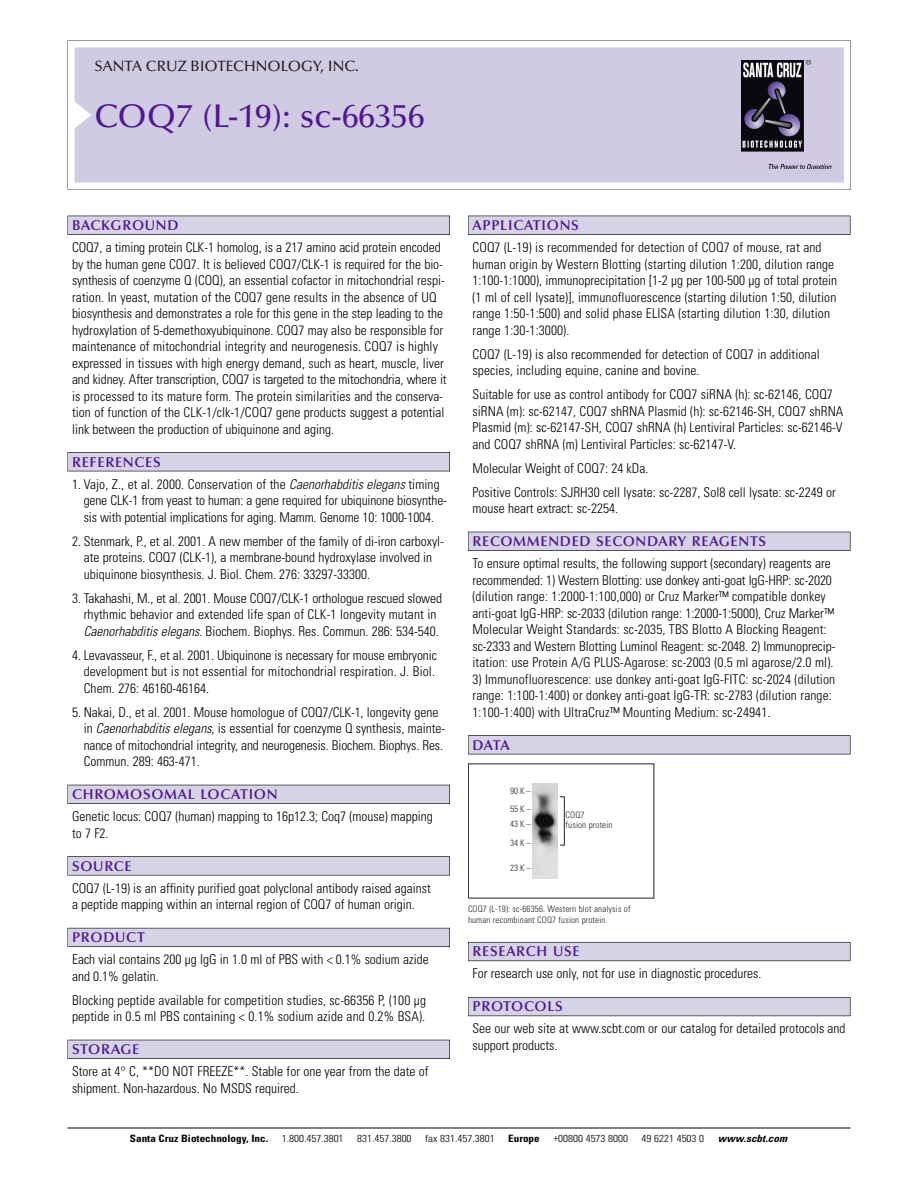
<style>
.page{position:relative;width:918px;height:1188px;background:#fff}
.page>*{position:absolute;margin:0;border:0;box-sizing:border-box;transform-origin:0 0}
.t1{font:500 33px "Optima";color:#511695}
.t2{font:500 15px "Optima";color:#231f20}
.t3{font:600 14.25px "Optima";letter-spacing:.05em;color:#511695}
.t4{font:300 condensed 13.5px/16.5px "Univers";color:#000}
.t5{font:300 condensed 10.2px "Univers";color:#000;scale:1.1 1}
.t6{font:700 condensed 10.2px "Univers";color:#000;scale:1.1 1}
.t7{font:italic 700 condensed 10.2px "Univers";letter-spacing:.005em;color:#000;scale:1.1 1}
.t8{font:9px/10.5px "Univers Condensed Light+AJVKFF";letter-spacing:.015em;color:#272627}
.s1{font-style:italic}
</style>
<div class="page">
<svg style="left:68px;top:40px;width:783px;height:149px"></svg>
<div style="left:74px;top:47px;width:770px;height:135px;background:#d1cae3"></div>
<img style="left:741px;top:60px;width:90px;height:108px">
<div style="left:68px;top:216px;width:382px;height:19px;background:#525155"></div>
<div style="left:68px;top:216px;width:381px;height:18px;background:#d7d3e7"></div>
<div style="left:68px;top:452px;width:382px;height:19px;background:#525155"></div>
<div style="left:68px;top:453px;width:381px;height:18px;background:#d7d3e7"></div>
<div style="left:68px;top:785px;width:382px;height:19px;background:#525158"></div>
<div style="left:68px;top:785px;width:381px;height:18px;background:#d7d3e7"></div>
<div style="left:68px;top:856px;width:382px;height:19px;background:#575759"></div>
<div style="left:68px;top:857px;width:381px;height:18px;background:#d7d3e7"></div>
<div style="left:68px;top:928px;width:382px;height:19px;background:#5b5a62"></div>
<div style="left:68px;top:928px;width:381px;height:18px;background:#d7d3e7"></div>
<div style="left:68px;top:1040px;width:382px;height:19px;background:#525158"></div>
<div style="left:68px;top:1040px;width:381px;height:18px;background:#d7d3e7"></div>
<div style="left:468px;top:216px;width:382px;height:19px;background:#525155"></div>
<div style="left:468px;top:216px;width:382px;height:18px;background:#d7d3e7"></div>
<div style="left:468px;top:532px;width:382px;height:19px;background:#515055"></div>
<div style="left:468px;top:532px;width:382px;height:18px;background:#d7d3e7"></div>
<div style="left:468px;top:735px;width:382px;height:19px;background:#545357"></div>
<div style="left:468px;top:736px;width:382px;height:18px;background:#d7d3e7"></div>
<div style="left:468px;top:942px;width:382px;height:19px;background:#66646d"></div>
<div style="left:468px;top:943px;width:382px;height:18px;background:#d7d3e7"></div>
<div style="left:468px;top:997px;width:382px;height:19px;background:#5b5961"></div>
<div style="left:468px;top:998px;width:382px;height:18px;background:#d7d3e7"></div>
<hr style="left:68px;top:1128px;width:782px;height:1px;background:#000">
<img style="left:532px;top:783px;width:26px;height:96px">
<p class="t2" style="left:94px;top:61px;width:266px">SANTA CRUZ BIOTECHNOLOGY, INC.</p>
<h1 class="t1" style="left:94px;top:103px;width:332px">COQ7 (L-19): sc-66356</h1>
<p class="t3" style="left:72px;top:219px;width:108px">BACKGROUND</p>
<p class="t4" style="left:72px;top:240px;width:376px">COQ7, a timing protein CLK-1 homolog, is a 217 amino acid protein encoded by the human gene COQ7. It is believed COQ7/CLK-1 is required for the bio&shy;synthesis of coenzyme Q (COQ), an essential cofactor in mitochondrial respi&shy;ration. In yeast, mutation of the COQ7 gene results in the absence of UQ biosynthesis and demonstrates a role for this gene in the step leading to the hydroxylation of 5-demethoxyubiquinone. COQ7 may also be responsible for maintenance of mitochondrial integrity and neurogenesis. COQ7 is highly expressed in tissues with high energy demand, such as heart, muscle, liver and kidney. After transcription, COQ7 is targeted to the mitochondria, where it is processed to its mature form. The protein similarities and the conserva&shy;tion of function of the CLK-1/clk-1/COQ7 gene products suggest a potential link between the production of ubiquinone and aging.</p>
<p class="t3" style="left:72px;top:456px;width:90px">REFERENCES</p>
<p class="t4" style="left:84px;top:477px;width:365px;text-indent:-12px">1. Vajo, Z., et al. 2000. Conservation of the <span class="s1">Caenorhabditis elegans</span> timing gene CLK-1 from yeast to human: a gene required for ubiquinone biosynthe&shy;sis with potential implications for aging. Mamm. Genome 10: 1000-1004.</p>
<p class="t4" style="left:84px;top:534px;width:362px;text-indent:-12px">2. Stenmark, P., et al. 2001. A new member of the family of di-iron carboxyl&shy;ate proteins. COQ7 (CLK-1), a membrane-bound hydroxylase involved in ubiquinone biosynthesis. J. Biol. Chem. 276: 33297-33300.</p>
<p class="t4" style="left:84px;top:591px;width:360px;text-indent:-12px">3. Takahashi, M., et al. 2001. Mouse COQ7/CLK-1 orthologue rescued slowed rhythmic behavior and extended life span of CLK-1 longevity mutant in<br><span class="s1">Caenorhabditis elegans</span>. Biochem. Biophys. Res. Commun. 286: 534-540.</p>
<p class="t4" style="left:84px;top:648px;width:355px;text-indent:-12px">4. Levavasseur, F., et al. 2001. Ubiquinone is necessary for mouse embryonic development but is not essential for mitochondrial respiration. J. Biol.<br>Chem. 276: 46160-46164.</p>
<p class="t4" style="left:84px;top:705px;width:363px;text-indent:-12px">5. Nakai, D., et al. 2001. Mouse homologue of COQ7/CLK-1, longevity gene in <span class="s1">Caenorhabditis elegans</span>, is essential for coenzyme Q synthesis, mainte&shy;nance of mitochondrial integrity, and neurogenesis. Biochem. Biophys. Res.<br>Commun. 289: 463-471.</p>
<p class="t3" style="left:72px;top:789px;width:207px">CHROMOSOMAL LOCATION</p>
<p class="t4" style="left:72px;top:809px;width:362px">Genetic locus: COQ7 (human) mapping to 16p12.3; Coq7 (mouse) mapping to 7 F2.</p>
<p class="t3" style="left:72px;top:860px;width:61px">SOURCE</p>
<p class="t4" style="left:72px;top:881px;width:360px">COQ7 (L-19) is an affinity purified goat polyclonal antibody raised against a peptide mapping within an internal region of COQ7 of human origin.</p>
<p class="t3" style="left:72px;top:932px;width:74px">PRODUCT</p>
<p class="t4" style="left:72px;top:952px;width:358px">Each vial contains 200 µg IgG in 1.0 ml of PBS with &lt; 0.1% sodium azide and 0.1% gelatin.</p>
<p class="t4" style="left:72px;top:993px;width:356px">Blocking peptide available for competition studies, sc-66356 P, (100 µg peptide in 0.5 ml PBS containing &lt; 0.1% sodium azide and 0.2% BSA).</p>
<p class="t3" style="left:72px;top:1044px;width:69px">STORAGE</p>
<p class="t4" style="left:72px;top:1064px;width:358px">Store at 4° C, **DO NOT FREEZE**. Stable for one year from the date of shipment. Non-hazardous. No MSDS required.</p>
<p class="t3" style="left:473px;top:219px;width:108px">APPLICATIONS</p>
<p class="t4" style="left:473px;top:240px;width:366px">COQ7 (L-19) is recommended for detection of COQ7 of mouse, rat and human origin by Western Blotting (starting dilution 1:200, dilution range 1:100-1:1000), immunoprecipitation [1-2 µg per 100-500 µg of total protein (1 ml of cell lysate)], immunofluorescence (starting dilution 1:50, dilution range 1:50-1:500) and solid phase ELISA (starting dilution 1:30, dilution range 1:30-1:3000).</p>
<p class="t4" style="left:473px;top:347px;width:349px">COQ7 (L-19) is also recommended for detection of COQ7 in additional species, including equine, canine and bovine.</p>
<p class="t4" style="left:473px;top:387px;width:372px">Suitable for use as control antibody for COQ7 siRNA (h): sc-62146, COQ7 siRNA (m): sc-62147, COQ7 shRNA Plasmid (h): sc-62146-SH, COQ7 shRNA Plasmid (m): sc-62147-SH, COQ7 shRNA (h) Lentiviral Particles: sc-62146-V and COQ7 shRNA (m) Lentiviral Particles: sc-62147-V.</p>
<p class="t4" style="left:473px;top:457px;width:365px;line-height:24px">Molecular Weight of COQ7: 24 kDa.<br>Positive Controls: SJRH30 cell lysate: sc-2287, Sol8 cell lysate: sc-2249 or</p>
<p class="t4" style="left:473px;top:501px;width:147px">mouse heart extract: sc-2254.</p>
<p class="t3" style="left:473px;top:536px;width:295px">RECOMMENDED SECONDARY REAGENTS</p>
<p class="t4" style="left:473px;top:556px;width:364px">To ensure optimal results, the following support (secondary) reagents are recommended: 1) Western Blotting: use donkey anti-goat IgG-HRP: sc-2020 (dilution range: 1:2000-1:100,000) or Cruz Marker™ compatible donkey anti-goat IgG-HRP: sc-2033 (dilution range: 1:2000-1:5000), Cruz Marker™ Molecular Weight Standards: sc-2035, TBS Blotto A Blocking Reagent: sc-2333 and Western Blotting Luminol Reagent: sc-2048. 2) Immunoprecip&shy;itation: use Protein A/G PLUS-Agarose: sc-2003 (0.5 ml agarose/2.0 ml).</p>
<p class="t4" style="left:473px;top:672px;width:364px">3) Immunofluorescence: use donkey anti-goat IgG-FITC: sc-2024 (dilution range: 1:100-1:400) or donkey anti-goat IgG-TR: sc-2783 (dilution range:<br>1:100-1:400) with UltraCruz™ Mounting Medium: sc-24941.</p>
<p class="t3" style="left:473px;top:739px;width:39px">DATA</p>
<p class="t8" style="left:510px;top:783px;width:22px;line-height:18px">90K–<br>55K–</p>
<p class="t8" style="left:510px;top:815px;width:22px;line-height:18.9px">43K–<br>34K–</p>
<p class="t8" style="left:510px;top:864px;width:22px">23K–</p>
<p class="t8" style="left:566px;top:810px;width:48px">COQ7<br>fusion protein</p>
<p class="t8" style="left:468px;top:905px;width:164px">COQ7 (L-19): sc-66356. Western blot analysis of human recombinant COQ7 fusion protein.</p>
<p class="t3" style="left:473px;top:946px;width:109px">RESEARCH USE</p>
<p class="t4" style="left:473px;top:967px;width:290px">For research use only, not for use in diagnostic procedures.</p>
<p class="t3" style="left:473px;top:1001px;width:92px">PROTOCOLS</p>
<p class="t4" style="left:473px;top:1022px;width:375px">See our web site at www.scbt.com or our catalog for detailed protocols and support products.</p>
<p class="t6" style="left:130px;top:1135px;width:127px">Santa Cruz Biotechnology, Inc.</p>
<p class="t5" style="left:282px;top:1135px;width:58px">1.800.457.3801</p>
<p class="t5" style="left:357px;top:1135px;width:51px">831.457.3800</p>
<p class="t5" style="left:425px;top:1135px;width:65px">fax 831.457.3801</p>
<p class="t6" style="left:508px;top:1135px;width:30px">Europe</p>
<p class="t5" style="left:553px;top:1135px;width:69px">+00800 4573 8000</p>
<p class="t5" style="left:642px;top:1135px;width:58px">49 6221 4503 0</p>
<p class="t7" style="left:718px;top:1135px;width:64px">www.scbt.com</p>
</div>
